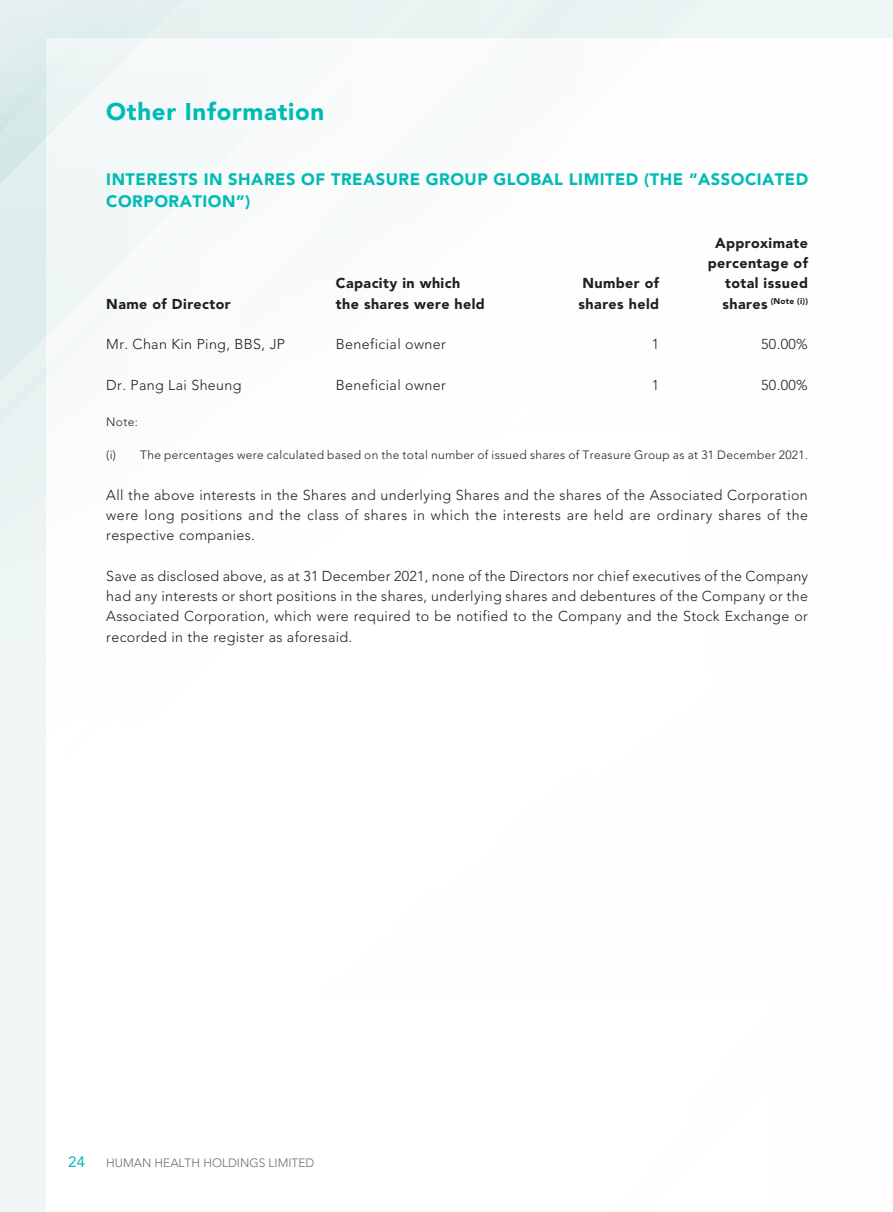
<style>
.page{position:relative;width:893px;height:1212px;background:#fff}
.page>*{position:absolute;margin:0;border:0;box-sizing:border-box;transform-origin:0 0}
.t1{font:900 24px "Avenir LT Std";letter-spacing:.03em;color:#00bbb5}
.t2{font:900 16.5px/22.5px "Avenir LT Std";letter-spacing:.03em;color:#00bbb5}
.t3{font:15px "Avenir LT Std";color:#00bbb5}
.t4{font:300 14.25px/20.2px "Avenir LT Std";letter-spacing:.025em;color:#231f20;text-align:justify}
.t5{font:900 14.25px/20.2px "Avenir LT Std";letter-spacing:.03em;color:#231f20}
.t6{font:300 12px "Avenir LT Std";letter-spacing:.025em;color:#231f20}
.t7{font:300 12px "Avenir LT Std";color:#6c6d70}
.t8{font:900 8.25px "Avenir LT Std";color:#231f20}
.s1{font-size:14.25px}
</style>
<div class="page">
<h1 class="t1" style="left:106px;top:97px;width:220px">Other Information</h1>
<p class="t2" style="left:106px;top:168px;width:703px">INTERESTS IN SHARES OF TREASURE GROUP GLOBAL LIMITED (THE “ASSOCIATED<br>CORPORATION”)</p>
<p class="t5" style="left:106px;top:293px;width:126px">Name of Director</p>
<p class="t5" style="left:336px;top:273px;width:150px">Capacity in which the shares were held</p>
<p class="t5" style="left:579px;top:273px;width:82px">Number of shares held</p>
<p class="t5" style="left:708px;top:233px;width:102px;text-align:right">Approximate percentage of total issued</p>
<p class="t8" style="left:722px;top:296px;width:87px"><span class="s1">shares</span> (Note (i))</p>
<p class="t4" style="left:106px;top:334px;width:180px">Mr. Chan Kin Ping, BBS, JP</p>
<p class="t4" style="left:336px;top:334px;width:111px">Beneficial owner</p>
<p class="t4" style="left:652px;top:334px;width:9px">1</p>
<p class="t4" style="left:761px;top:334px;width:48px">50.00%</p>
<p class="t4" style="left:106px;top:375px;width:137px">Dr. Pang Lai Sheung</p>
<p class="t4" style="left:336px;top:375px;width:111px">Beneficial owner</p>
<p class="t4" style="left:652px;top:375px;width:9px">1</p>
<p class="t4" style="left:761px;top:375px;width:48px">50.00%</p>
<p class="t6" style="left:106px;top:415px;width:33px">Note:</p>
<p class="t6" style="left:106px;top:448px;width:703px">(i) The percentages were calculated based on the total number of issued shares of Treasure Group as at 31 December 2021.</p>
<p class="t4" style="left:106px;top:485px;width:703px">All the above interests in the Shares and underlying Shares and the shares of the Associated Corporation were long positions and the class of shares in which the interests are held are ordinary shares of the respective companies.</p>
<p class="t4" style="left:106px;top:566px;width:703px">Save as disclosed above, as at 31 December 2021, none of the Directors nor chief executives of the Company had any interests or short positions in the shares, underlying shares and debentures of the Company or the Associated Corporation, which were required to be notified to the Company and the Stock Exchange or recorded in the register as aforesaid.</p>
<p class="t3" style="left:68px;top:1153px;width:19px">24</p>
<p class="t7" style="left:106px;top:1156px;width:210px">HUMAN HEALTH HOLDINGS LIMITED</p>
</div>
